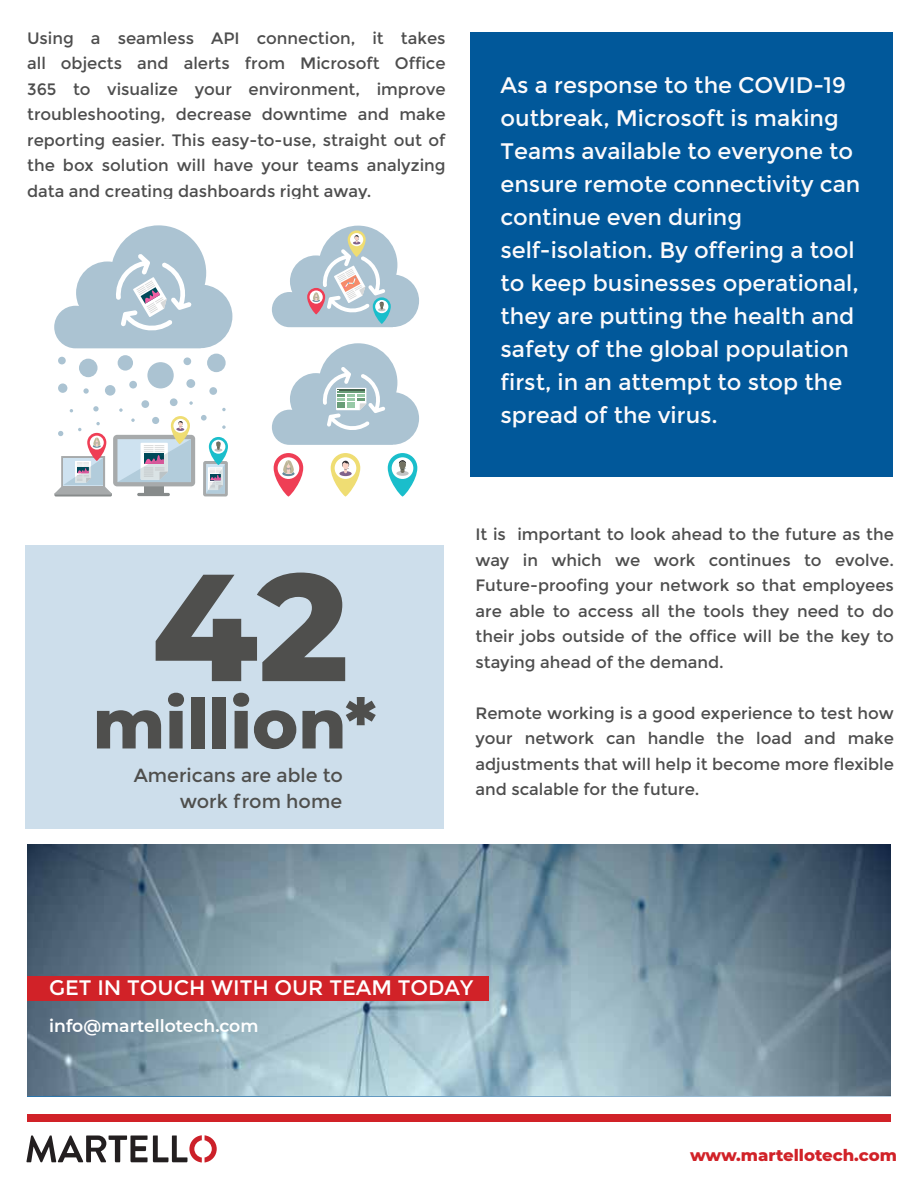
<style>
.page{position:relative;width:918px;height:1188px;background:#fff}
.page>*{position:absolute;margin:0;border:0;box-sizing:border-box;transform-origin:0 0}
.t1{font:800 152.1px "Montserrat";color:#4f4f4d}
.t2{font:800 69.3px "Montserrat";color:#4f4f4d}
.t3{font:22.5px/33px "Montserrat";color:#fcfafb}
.t4{font:21px "Montserrat";color:#fff}
.t5{font:19.05px/26.2px "Montserrat";color:#4f4f4d;text-align:right}
.t6{font:600 17.25px "Montserrat";color:#fff}
.t7{font:16.5px/25.5px "Montserrat";color:#4d4d4d;text-align:justify}
.t8{font:800 16.5px "Montserrat";color:#d12228}
</style>
<div class="page">
<div style="left:470px;top:32px;width:423px;height:445px;background:#01589a"></div>
<svg style="left:26px;top:1135px;width:191px;height:28px"></svg>
<div style="left:27px;top:1114px;width:864px;height:7px;background:#d12228"></div>
<div style="left:25px;top:545px;width:419px;height:284px;background:#cddeeb"></div>
<img style="left:27px;top:845px;width:864px;height:250px">
<div style="left:27px;top:976px;width:462px;height:25px;background:#d12228"></div>
<svg style="left:272px;top:226px;width:147px;height:101px"></svg>
<svg style="left:274px;top:453px;width:29px;height:44px"></svg>
<div style="left:278px;top:457px;width:21px;height:22px;background:#fff;border-radius:50%"></div>
<svg style="left:282px;top:460px;width:13px;height:16px"></svg>
<svg style="left:331px;top:453px;width:29px;height:44px"></svg>
<div style="left:335px;top:457px;width:21px;height:22px;background:#fff;border-radius:50%"></div>
<div style="left:339px;top:471px;width:13px;height:5px;background:#80628b;border-radius:50%"></div>
<svg style="left:342px;top:461px;width:8px;height:12px"></svg>
<svg style="left:388px;top:453px;width:29px;height:44px"></svg>
<div style="left:392px;top:457px;width:21px;height:22px;background:#fff;border-radius:50%"></div>
<div style="left:396px;top:471px;width:13px;height:5px;background:#c1c3c3;border-radius:50%"></div>
<svg style="left:399px;top:460px;width:8px;height:13px"></svg>
<div style="left:147px;top:362px;width:27px;height:26px;background:#abc3d2;border-radius:50%"></div>
<div style="left:118px;top:355px;width:15px;height:16px;background:#abc3d2;border-radius:50%"></div>
<div style="left:105px;top:385px;width:10px;height:11px;background:#abc3d2;border-radius:50%"></div>
<div style="left:79px;top:359px;width:19px;height:18px;background:#abc3d2;border-radius:50%"></div>
<div style="left:183px;top:357px;width:8px;height:8px;background:#abc3d2;border-radius:50%"></div>
<div style="left:58px;top:357px;width:8px;height:7px;background:#abc3d2;border-radius:50%"></div>
<div style="left:207px;top:354px;width:19px;height:18px;background:#abc3d2;border-radius:50%"></div>
<div style="left:152px;top:417px;width:7px;height:7px;background:#abc3d2;border-radius:50%"></div>
<div style="left:58px;top:383px;width:9px;height:10px;background:#abc3d2;border-radius:50%"></div>
<div style="left:186px;top:379px;width:9px;height:9px;background:#abc3d2;border-radius:50%"></div>
<div style="left:141px;top:400px;width:8px;height:8px;background:#abc3d2;border-radius:50%"></div>
<svg style="left:93px;top:406px;width:6px;height:5px"></svg>
<svg style="left:201px;top:415px;width:6px;height:6px"></svg>
<div style="left:170px;top:398px;width:8px;height:8px;background:#abc3d2;border-radius:50%"></div>
<svg style="left:119px;top:408px;width:4px;height:4px"></svg>
<svg style="left:222px;top:408px;width:4px;height:3px"></svg>
<div style="left:209px;top:387px;width:8px;height:8px;background:#abc3d2;border-radius:50%"></div>
<div style="left:129px;top:381px;width:8px;height:8px;background:#abc3d2;border-radius:50%"></div>
<svg style="left:189px;top:401px;width:4px;height:4px"></svg>
<svg style="left:222px;top:425px;width:4px;height:4px"></svg>
<svg style="left:83px;top:388px;width:6px;height:6px"></svg>
<svg style="left:54px;top:225px;width:178px;height:123px"></svg>
<svg style="left:54px;top:493px;width:58px;height:4px"></svg>
<svg style="left:209px;top:437px;width:19px;height:28px"></svg>
<svg style="left:211px;top:440px;width:14px;height:14px"></svg>
<svg style="left:214px;top:442px;width:8px;height:10px"></svg>
<svg style="left:203px;top:461px;width:25px;height:36px"></svg>
<hr style="left:137px;top:493px;width:33px;height:3px;background:#878b8b;border-radius:2px">
<svg style="left:171px;top:416px;width:19px;height:28px"></svg>
<svg style="left:54px;top:418px;width:141px;height:77px"></svg>
<svg style="left:272px;top:343px;width:147px;height:102px"></svg>
<p class="t7" style="left:27px;top:25px;width:420px">Using a seamless API connection, it takes all objects and alerts from Microsoft Office 365 to visualize your environment, improve troubleshooting, decrease downtime and make reporting easier. This easy-to-use, straight out of the box solution will have your teams analyzing data and creating dashboards right away.</p>
<p class="t3" style="left:501px;top:69px;width:362px">As a response to the COVID-19 outbreak, Microsoft is making<br>Teams available to everyone to ensure remote connectivity can continue even during self-isolation. By offering a tool to keep businesses operational, they are putting the health and safety of the global population first, in an attempt to stop the spread of the virus.</p>
<h1 class="t1" style="left:152px;top:516px;width:199px">42</h1>
<h2 class="t2" style="left:93px;top:673px;width:285px">million*</h2>
<p class="t5" style="left:134px;top:762px;width:211px">Americans are able to work from home</p>
<p class="t7" style="left:475px;top:522px;width:420px">It is important to look ahead to the future as the way in which we work continues to evolve.<br>Future-proofing your network so that employees are able to access all the tools they need to do their jobs outside of the office will be the key to staying ahead of the demand.</p>
<p class="t7" style="left:475px;top:700px;width:420px">Remote working is a good experience to test how your network can handle the load and make adjustments that will help it become more flexible and scalable for the future.</p>
<p class="t4" style="left:49px;top:976px;width:425px">GET IN TOUCH WITH OUR TEAM TODAY</p>
<p class="t6" style="left:49px;top:1013px;width:211px">info@martellotech.com</p>
<p class="t8" style="left:690px;top:1143px;width:208px">www.martellotech.com</p>
</div>
